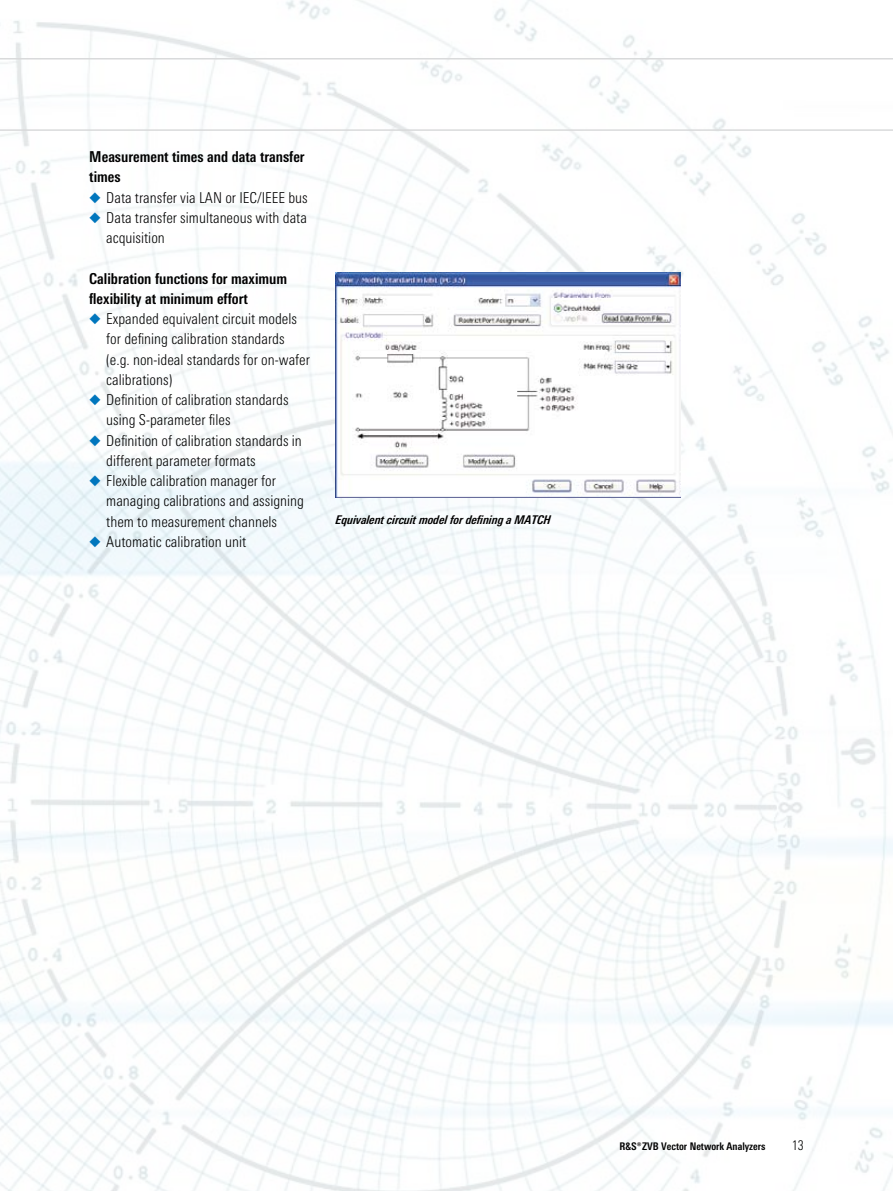
<style>
.page{position:relative;width:893px;height:1191px;background:#fff}
.page>*{position:absolute;margin:0;border:0;box-sizing:border-box;transform-origin:0 0}
.t1{font:300 15px/20.2px "RS Univers Cond";color:#000}
.t2{font:700 15px/20.2px "RS Univers Cond";color:#000}
.t3{font:300 13.5px "RS Univers Cond";color:#000}
.t4{font:italic 700 12px "RS Univers Cond";color:#000}
.t5{font:700 10.5px "RS Univers Cond";color:#000}
.s1{color:#0076bd}
</style>
<div class="page">
<img style="left:0;top:0;width:893px;height:1191px">
<hr style="left:0;top:129px;width:893px;height:2px;background:#d9dadb">
<hr style="left:0;top:58px;width:893px;height:1px;background:#d9dadb">
<img style="left:336px;top:273px;width:344px;height:225px">
<p class="t2" style="left:89px;top:146px;width:217px">Measurement times and data transfer times</p>
<p class="t1" style="left:89px;top:187px;width:220px"><span class="s1">◆</span> Data transfer via LAN or IEC/IEEE bus</p>
<p class="t1" style="left:106px;top:207px;width:198px;text-indent:-17px"><span class="s1">◆</span> Data transfer simultaneous with data&shy;acquisition</p>
<p class="t2" style="left:89px;top:268px;width:199px">Calibration functions for maximum flexibility at minimum effort</p>
<p class="t1" style="left:106px;top:309px;width:205px;text-indent:-17px"><span class="s1">◆</span> Expanded equivalent circuit models&shy;for defining calibration standards (e.g. non-ideal standards for on-wafer calibrations)</p>
<p class="t1" style="left:106px;top:390px;width:184px;text-indent:-17px"><span class="s1">◆</span> Definition of calibration standards using S-parameter files</p>
<p class="t1" style="left:106px;top:430px;width:197px;text-indent:-17px"><span class="s1">◆</span> Definition of calibration standards in different parameter formats</p>
<p class="t1" style="left:106px;top:471px;width:199px;text-indent:-17px"><span class="s1">◆</span> Flexible calibration manager for managing calibrations and assigning them to measurement channels</p>
<p class="t1" style="left:89px;top:531px;width:158px"><span class="s1">◆</span> Automatic calibration unit</p>
<p class="t4" style="left:336px;top:512px;width:217px">Equivalent circuit model for defining a MATCH</p>
<p class="t5" style="left:619px;top:1139px;width:148px">¸ZVB Vector Network Analyzers</p>
<p class="t3" style="left:792px;top:1137px;width:13px">13</p>
</div>
